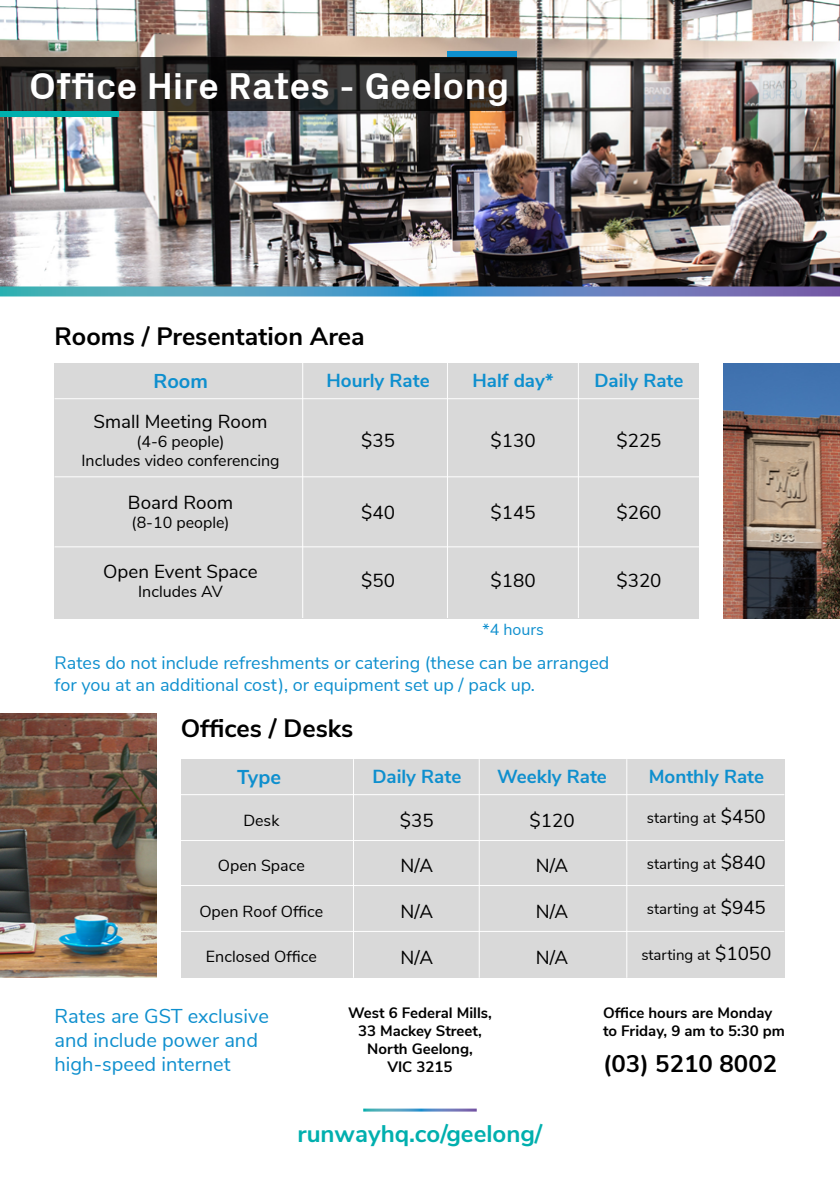
<style>
.page{position:relative;width:840px;height:1191px;background:#fff}
.page>*{position:absolute;margin:0;border:0;box-sizing:border-box;transform-origin:0 0}
.t1{font:700 37.6px "Px Grotesk";color:#fff}
.t2{font:700 25px "Nunito Sans";color:#000}
.t3{font:700 24px "Nunito Sans";color:#00afae}
.t4{font:700 24px "Nunito Sans";color:#000}
.t5{font:20px/24px "Nunito Sans";color:#0e8fce}
.t6{font:700 20px "Nunito Sans";color:#0e8fce}
.t7{font:18.8px "Nunito Sans";color:#000}
.t8{font:700 18.8px "Nunito Sans";color:#0e8fce}
.t9{font:18px/21.6px "Nunito Sans";color:#0e8fce}
.t10{font:16px/19.2px "Nunito Sans";color:#000;text-align:center}
.t11{font:16px "Nunito Sans";color:#0e8fce}
.t12{font:700 15px/18px "Nunito Sans";color:#000;text-align:center}
.t13{font:15px "Nunito Sans";color:#000}
.s1{font-size:18.8px}
</style>
<div class="page">
<img style="left:0;top:0;width:839px;height:286px">
<img style="left:0;top:713px;width:156px;height:264px">
<div style="left:181px;top:759px;width:602px;height:218px;background:#d9d9d9"></div>
<hr style="left:169px;top:840px;width:614px;height:1px;background:#fff">
<hr style="left:169px;top:794px;width:614px;height:1px;background:#fff">
<svg style="left:0;top:57px;width:517px;height:54px;background:#282624"></svg>
<div style="left:0;top:111px;width:119px;height:6px;background:#00afae"></div>
<div style="left:447px;top:51px;width:70px;height:6px;background:#0e8fce"></div>
<hr style="left:353px;top:759px;width:1px;height:218px;background:#fff">
<hr style="left:478px;top:759px;width:1px;height:218px;background:#fff">
<svg style="left:0;top:286px;width:839px;height:10px;background:#588eba"></svg>
<div style="left:54px;top:363px;width:644px;height:256px;background:#d9d9d9"></div>
<hr style="left:54px;top:476px;width:644px;height:1px;background:#fff">
<hr style="left:54px;top:546px;width:644px;height:1px;background:#fff">
<hr style="left:54px;top:398px;width:644px;height:1px;background:#fff">
<hr style="left:302px;top:362px;width:1px;height:256px;background:#fff">
<hr style="left:446px;top:362px;width:1px;height:256px;background:#fff">
<hr style="left:577px;top:362px;width:1px;height:256px;background:#fff">
<hr style="left:626px;top:759px;width:1px;height:218px;background:#fff">
<hr style="left:169px;top:885px;width:614px;height:1px;background:#fff">
<hr style="left:169px;top:931px;width:614px;height:1px;background:#fff">
<img style="left:723px;top:363px;width:116px;height:256px">
<h1 class="t1" style="left:29px;top:63px;width:481px">Office Hire Rates - Geelong</h1>
<h2 class="t2" style="left:54px;top:318px;width:311px">Rooms / Presentation Area</h2>
<p class="t6" style="left:153px;top:366px;width:56px">Room</p>
<p class="t8" style="left:326px;top:367px;width:105px">Hourly Rate</p>
<p class="t8" style="left:472px;top:367px;width:83px">Half day*</p>
<p class="t8" style="left:594px;top:367px;width:90px">Daily Rate</p>
<p class="t7" style="left:94px;top:408px;width:175px">Small Meeting Room</p>
<p class="t10" style="left:81px;top:431px;width:199px">(4-6 people)<br>Includes video conferencing</p>
<p class="t7" style="left:128px;top:489px;width:107px">Board Room</p>
<p class="t10" style="left:131px;top:512px;width:99px">(8-10 people)</p>
<p class="t7" style="left:361px;top:427px;width:35px">$35</p>
<p class="t7" style="left:490px;top:427px;width:47px">$130</p>
<p class="t7" style="left:616px;top:427px;width:47px">$225</p>
<p class="t7" style="left:490px;top:498px;width:47px">$145</p>
<p class="t7" style="left:616px;top:498px;width:47px">$260</p>
<p class="t7" style="left:361px;top:498px;width:35px">$40</p>
<p class="t7" style="left:103px;top:557px;width:156px">Open Event Space</p>
<p class="t10" style="left:138px;top:580px;width:86px">Includes AV</p>
<p class="t7" style="left:361px;top:567px;width:35px">$50</p>
<p class="t7" style="left:490px;top:567px;width:47px">$180</p>
<p class="t7" style="left:616px;top:567px;width:47px">$320</p>
<p class="t11" style="left:482px;top:617px;width:63px">*4 hours</p>
<p class="t9" style="left:54px;top:651px;width:556px">Rates do not include refreshments or catering (these can be arranged for you at an additional cost), or equipment set up / pack up.</p>
<h2 class="t2" style="left:181px;top:710px;width:174px">Offices / Desks</h2>
<p class="t6" style="left:237px;top:762px;width:45px">Type</p>
<p class="t8" style="left:372px;top:763px;width:90px">Daily Rate</p>
<p class="t8" style="left:497px;top:763px;width:111px">Weekly Rate</p>
<p class="t8" style="left:648px;top:763px;width:117px">Monthly Rate</p>
<p class="t10" style="left:243px;top:809px;width:37px">Desk</p>
<p class="t10" style="left:218px;top:854px;width:88px">Open Space</p>
<p class="t10" style="left:199px;top:900px;width:125px">Open Roof Office</p>
<p class="t10" style="left:206px;top:946px;width:112px">Enclosed Office</p>
<p class="t13" style="left:646px;top:806px;width:120px">starting at <span class="s1">$450</span></p>
<p class="t13" style="left:646px;top:852px;width:120px">starting at <span class="s1">$840</span></p>
<p class="t13" style="left:646px;top:898px;width:120px">starting at <span class="s1">$945</span></p>
<p class="t13" style="left:641px;top:944px;width:132px">starting at <span class="s1">$1050</span></p>
<p class="t7" style="left:399px;top:807px;width:35px">$35</p>
<p class="t7" style="left:400px;top:852px;width:34px">N/A</p>
<p class="t7" style="left:400px;top:897px;width:34px">N/A</p>
<p class="t7" style="left:400px;top:943px;width:34px">N/A</p>
<p class="t7" style="left:529px;top:807px;width:47px">$120</p>
<p class="t7" style="left:535px;top:852px;width:34px">N/A</p>
<p class="t7" style="left:535px;top:897px;width:34px">N/A</p>
<p class="t7" style="left:535px;top:943px;width:34px">N/A</p>
<p class="t5" style="left:54px;top:1003px;width:216px">Rates are GST exclusive and include power and high-speed internet</p>
<p class="t12" style="left:348px;top:1003px;width:145px">West 6 Federal Mills,<br>33 Mackey Street,<br>North Geelong,<br>VIC 3215</p>
<p class="t12" style="left:602px;top:1003px;width:183px;text-align:left">Office hours are Monday to Friday, 9 am to 5:30 pm</p>
<h3 class="t4" style="left:602px;top:1046px;width:175px">(03) 5210 8002</h3>
<h3 class="t3" style="left:297px;top:1116px;width:246px">runwayhq.co/geelong/</h3>
</div>
